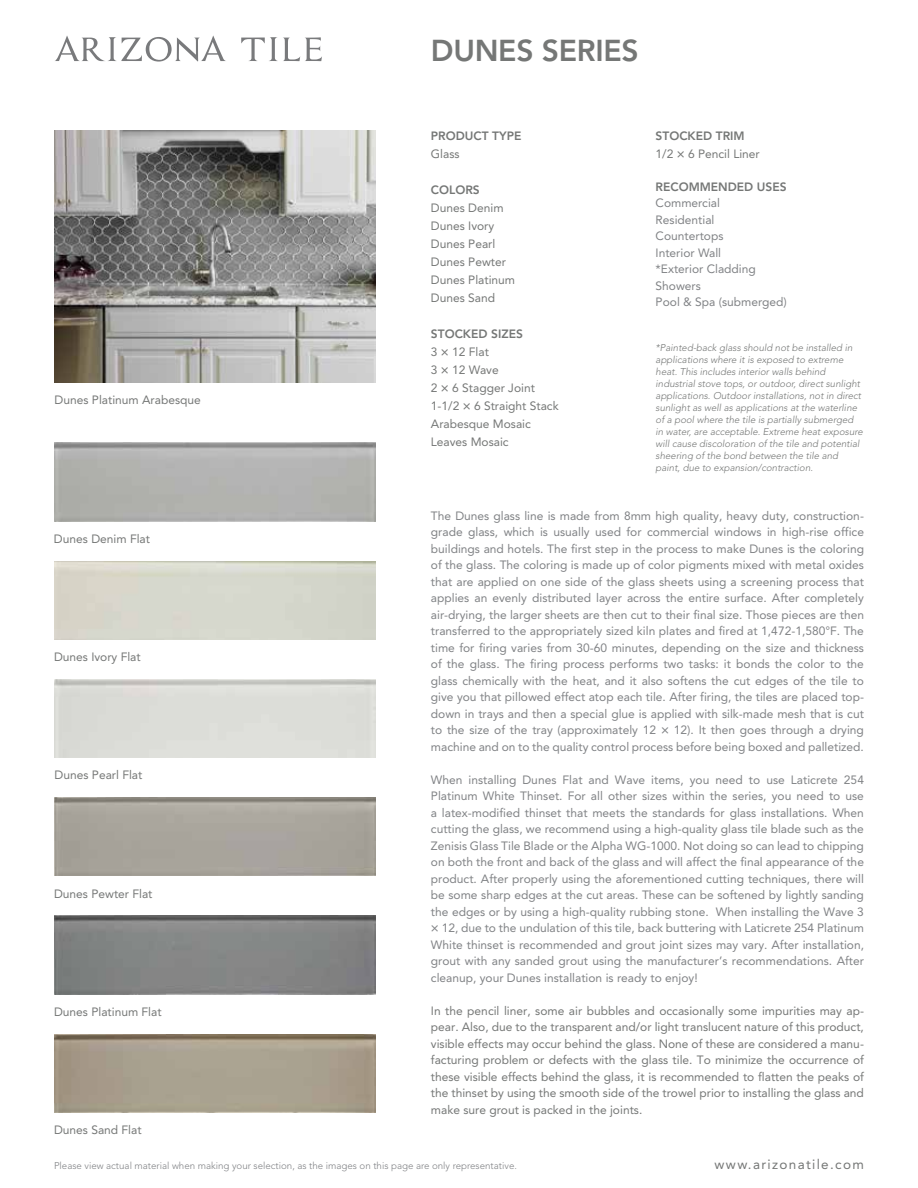
<style>
.page{position:relative;width:918px;height:1188px;background:#fff}
.page>*{position:absolute;margin:0;border:0;box-sizing:border-box;transform-origin:0 0}
.t1{font:800 30px "Avenir LT Std";letter-spacing:-.01em;color:#757776}
.t2{font:13.5px "Avenir LT Std";letter-spacing:.1em;color:#757776}
.t3{font:12px/16.5px "Avenir LT Std";color:#808285;text-align:justify}
.t4{font:12px/18px "Avenir LT Std";color:#757776}
.t5{font:800 12px "Avenir LT Std";color:#757776}
.t6{font:italic 300 9.75px/12px "Avenir LT Std";color:#757776}
.t7{font:300 9.75px "Avenir LT Std";color:#808285}
.s1{font-weight:800}
.s2{font-weight:500}
</style>
<div class="page">
<svg style="left:55px;top:35px;width:171px;height:27px"></svg>
<svg style="left:241px;top:37px;width:81px;height:24px"></svg>
<img style="left:54px;top:798px;width:322px;height:78px">
<img style="left:54px;top:916px;width:322px;height:78px">
<img style="left:54px;top:1034px;width:322px;height:78px">
<img style="left:54px;top:131px;width:322px;height:251px">
<p class="t4" style="left:55px;top:391px;width:148px">Dunes Platinum Arabesque</p>
<p class="t4" style="left:54px;top:530px;width:98px">Dunes Denim Flat</p>
<p class="t4" style="left:54px;top:648px;width:88px">Dunes Ivory Flat</p>
<p class="t4" style="left:55px;top:766px;width:89px">Dunes Pearl Flat</p>
<p class="t4" style="left:54px;top:884px;width:100px">Dunes Pewter Flat</p>
<p class="t4" style="left:54px;top:1003px;width:109px">Dunes Platinum Flat</p>
<p class="t4" style="left:54px;top:1121px;width:89px">Dunes Sand Flat</p>
<h1 class="t1" style="left:431px;top:33px;width:209px">DUNES SERIES</h1>
<p class="t5" style="left:431px;top:128px;width:92px">PRODUCT TYPE</p>
<p class="t4" style="left:431px;top:145px;width:30px">Glass</p>
<p class="t5" style="left:431px;top:182px;width:50px">COLORS</p>
<p class="t4" style="left:431px;top:199px;width:86px">Dunes Denim<br>Dunes Ivory<br>Dunes Pearl<br>Dunes Pewter<br>Dunes Platinum<br>Dunes Sand</p>
<p class="t4" style="left:431px;top:325px;width:129px"><span class="s1">STOCKED SIZES<br></span>3 <span class="s2">×</span> 12 Flat<br>3 <span class="s2">×</span> 12 Wave<br>2 <span class="s2">×</span> 6 Stagger Joint<br>1-1/2 <span class="s2">×</span> 6 Straight Stack<br>Arabesque Mosaic<br>Leaves Mosaic</p>
<p class="t4" style="left:656px;top:127px;width:106px"><span class="s1">STOCKED TRIM<br></span>1/2 <span class="s2">×</span> 6 Pencil Liner</p>
<p class="t5" style="left:656px;top:179px;width:133px">RECOMMENDED USES</p>
<p class="t3" style="left:656px;top:195px;width:133px;text-align:left">Commercial<br>Residential<br>Countertops<br>Interior Wall<br>*Exterior Cladding<br>Showers<br>Pool &amp; Spa (submerged)</p>
<p class="t6" style="left:656px;top:342px;width:209px">*Painted-back glass should not be installed in applications where it is exposed to extreme heat. This includes interior walls behind industrial stove tops, or outdoor, direct sunlight applications. Outdoor installations, not in direct sunlight as well as applications at the waterline of a pool where the tile is partially submerged in water, are acceptable. Extreme heat exposure will cause discoloration of the tile and potential sheering of the bond between the tile and paint, due to expansion/contraction.</p>
<p class="t3" style="left:431px;top:507px;width:435px">The Dunes glass line is made from 8mm high quality, heavy duty, construction&shy;grade glass, which is usually used for commercial windows in high-rise office buildings and hotels. The first step in the process to make Dunes is the coloring of the glass. The coloring is made up of color pigments mixed with metal oxides that are applied on one side of the glass sheets using a screening process that applies an evenly distributed layer across the entire surface. After completely air-drying, the larger sheets are then cut to their final size. Those pieces are then transferred to the appropriately sized kiln plates and fired at 1,472-1,580°F. The time for firing varies from 30-60 minutes, depending on the size and thickness of the glass. The firing process performs two tasks: it bonds the color to the glass chemically with the heat, and it also softens the cut edges of the tile to give you that pillowed effect atop each tile. After firing, the tiles are placed top&shy;down in trays and then a special glue is applied with silk-made mesh that is cut to the size of the tray (approximately 12 <span class="s2">×</span> 12). It then goes through a drying machine and on to the quality control process before being boxed and palletized.</p>
<p class="t3" style="left:431px;top:771px;width:435px">When installing Dunes Flat and Wave items, you need to use Laticrete 254<br>Platinum White Thinset. For all other sizes within the series, you need to use a latex-modified thinset that meets the standards for glass installations. When cutting the glass, we recommend using a high-quality glass tile blade such as the Zenisis Glass Tile Blade or the Alpha WG-1000. Not doing so can lead to chipping on both the front and back of the glass and will affect the final appearance of the product. After properly using the aforementioned cutting techniques, there will be some sharp edges at the cut areas. These can be softened by lightly sanding the edges or by using a high-quality rubbing stone. When installing the Wave 3 <span class="s2">×</span> 12, due to the undulation of this tile, back buttering with Laticrete 254 Platinum White thinset is recommended and grout joint sizes may vary. After installation, grout with any sanded grout using the manufacturer’s recommendations. After cleanup, your Dunes installation is ready to enjoy!</p>
<p class="t4" style="left:431px;top:1002px;width:435px;line-height:16.5px;text-align:justify">In the pencil liner, some air bubbles and occasionally some impurities may ap&shy;pear. Also, due to the transparent and/or light translucent nature of this product, visible effects may occur behind the glass. None of these are considered a manu&shy;facturing problem or defects with the glass tile. To minimize the occurrence of these visible effects behind the glass, it is recommended to flatten the peaks of the thinset by using the smooth side of the trowel prior to installing the glass and make sure grout is packed in the joints.</p>
<p class="t7" style="left:54px;top:1160px;width:464px">Please view actual material when making your selection, as the images on this page are only representative.</p>
<p class="t2" style="left:715px;top:1156px;width:151px">www.arizonatile.com</p>
</div>
